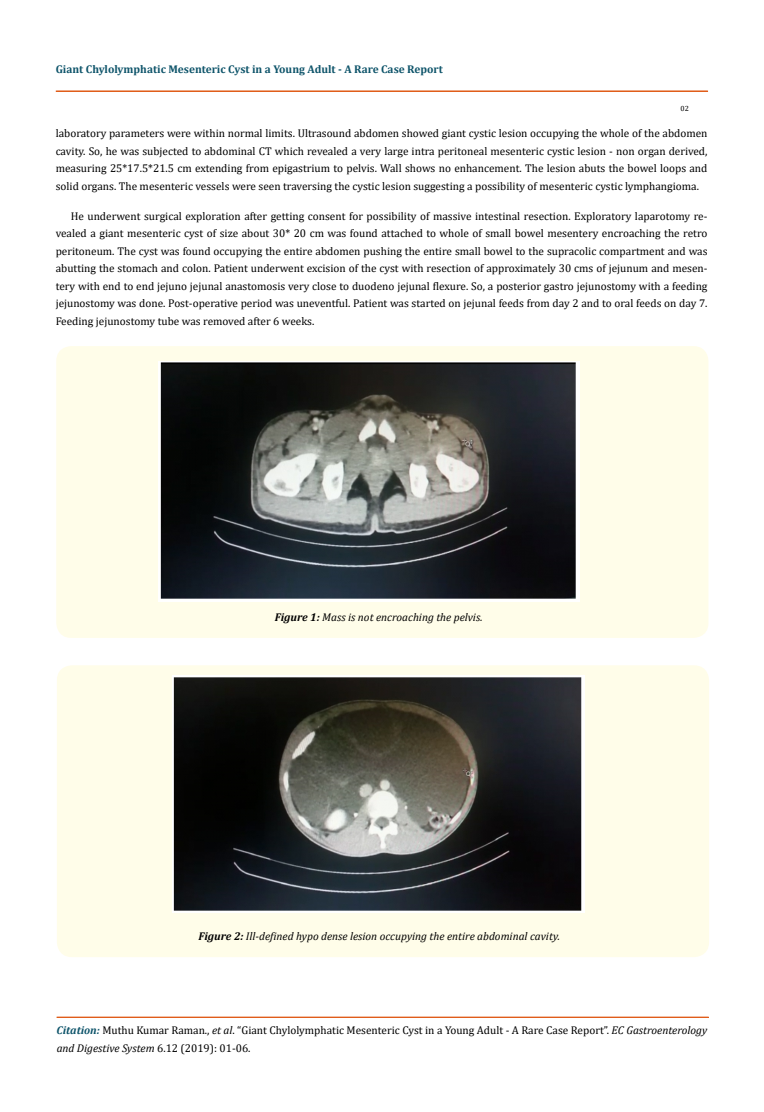
<style>
.page{position:relative;width:764px;height:1112px;background:#fff}
.page>*{position:absolute;margin:0;border:0;box-sizing:border-box;transform-origin:0 0}
.t1{font:11.25px/17.5px "Cambria";color:#000;text-align:justify}
.t2{font:italic 11.25px "Cambria";color:#000}
.t3{font:700 11.25px "Cambria";color:#0e546a}
.t4{font:7.5px "Cambria";color:#000}
.s1{font-weight:700}
.s2{font-weight:700;font-style:italic;color:#0e546a}
.s3{font-style:italic}
</style>
<div class="page">
<div style="left:56px;top:91px;width:651px;height:1px;border:1px solid #e05d1a"></div>
<hr style="left:57px;top:1017px;width:651px;height:1px;background:#e05d1a">
<div style="left:56px;top:346px;width:652px;height:292px;background:#fffde9;border-radius:15px"></div>
<img style="left:158px;top:361px;width:421px;height:240px">
<div style="left:57px;top:665px;width:652px;height:291px;background:#fffde9;border-radius:15px"></div>
<img style="left:173px;top:675px;width:412px;height:237px">
<p class="t3" style="left:56px;top:61px;width:389px">Giant Chylolymphatic Mesenteric Cyst in a Young Adult - A Rare Case Report</p>
<p class="t4" style="left:680px;top:103px;width:10px">02</p>
<p class="t1" style="left:56px;top:124px;width:653px">laboratory parameters were within normal limits. Ultrasound abdomen showed giant cystic lesion occupying the whole of the abdomen cavity. So, he was subjected to abdominal CT which revealed a very large intra peritoneal mesenteric cystic lesion - non organ derived, measuring 25*17.5*21.5 cm extending from epigastrium to pelvis. Wall shows no enhancement. The lesion abuts the bowel loops and solid organs. The mesenteric vessels were seen traversing the cystic lesion suggesting a possibility of mesenteric cystic lymphangioma.</p>
<p class="t1" style="left:56px;top:207px;width:653px;text-indent:15px">He underwent surgical exploration after getting consent for possibility of massive intestinal resection. Exploratory laparotomy re&shy;vealed a giant mesenteric cyst of size about 30* 20 cm was found attached to whole of small bowel mesentery encroaching the retro peritoneum. The cyst was found occupying the entire abdomen pushing the entire small bowel to the supracolic compartment and was abutting the stomach and colon. Patient underwent excision of the cyst with resection of approximately 30 cms of jejunum and mesen&shy;tery with end to end jejuno jejunal anastomosis very close to duodeno jejunal flexure. So, a posterior gastro jejunostomy with a feeding jejunostomy was done. Post-operative period was uneventful. Patient was started on jejunal feeds from day 2 and to oral feeds on day 7.<br>Feeding jejunostomy tube was removed after 6 weeks.</p>
<p class="t2" style="left:275px;top:608px;width:209px"><span class="s1">Figure 1:</span> Mass is not encroaching the pelvis.</p>
<p class="t2" style="left:198px;top:927px;width:363px"><span class="s1">Figure 2:</span> Ill-defined hypo dense lesion occupying the entire abdominal cavity.</p>
<p class="t1" style="left:57px;top:1021px;width:652px"><span class="s2">Citation:</span> Muthu Kumar Raman., <span class="s3">et al</span>. “Giant Chylolymphatic Mesenteric Cyst in a Young Adult - A Rare Case Report”. <span class="s3">EC Gastroenterology and Digestive System</span> 6.12 (2019): 01-06.</p>
</div>
